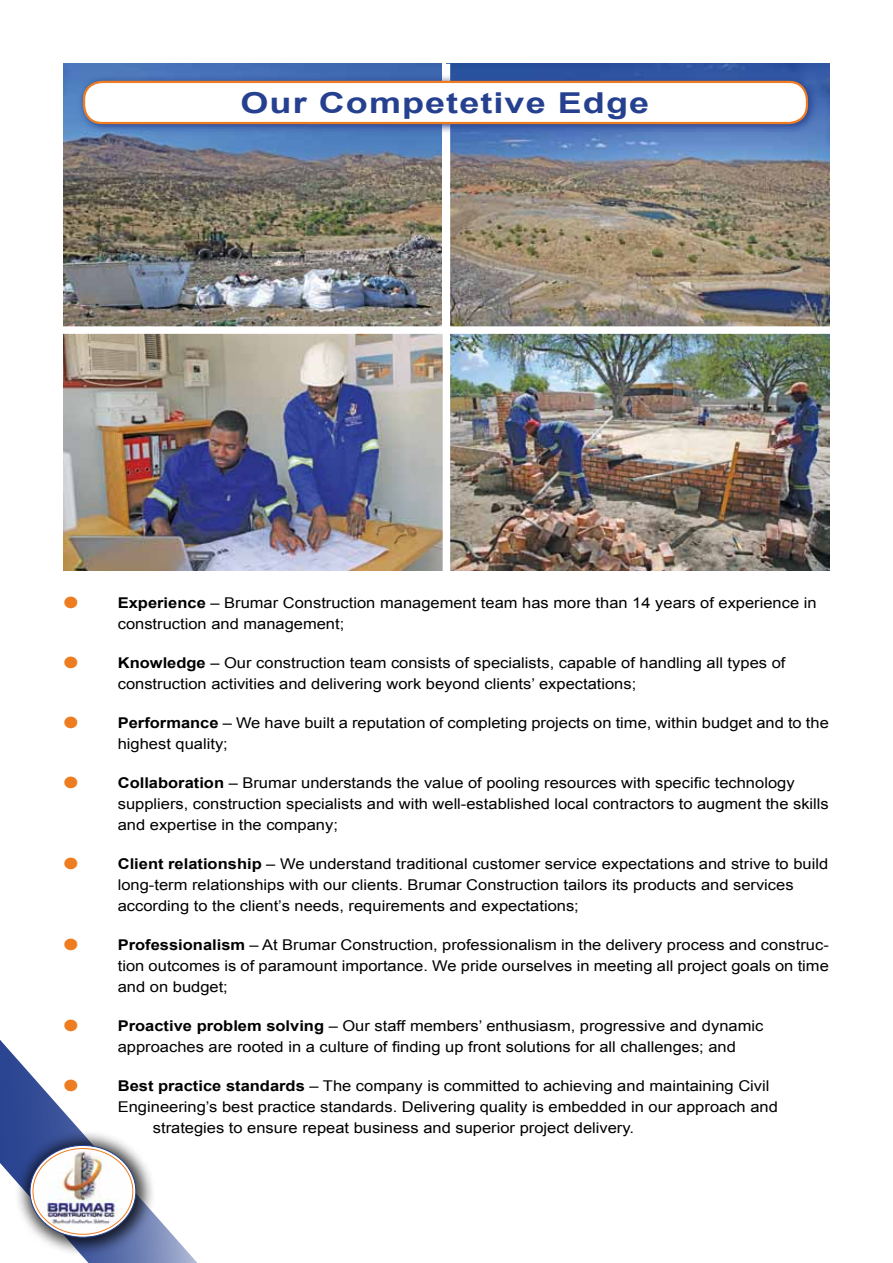
<style>
.page{position:relative;width:893px;height:1263px;background:#fff}
.page>*{position:absolute;margin:0;border:0;box-sizing:border-box;transform-origin:0 0}
.t1{font:700 28.8px "Arial";letter-spacing:.03em;color:#25408f;scale:1.25 1}
.t2{font:16.2px "Zapf Dingbats ITC";color:#ee7d22;scale:1.11 1}
.t3{font:14.85px/21px "Arial";color:#000;scale:1.11 1}
.s1{font-weight:700}
</style>
<div class="page">
<svg style="left:0;top:1040px;width:197px;height:223px"></svg>
<div style="left:14px;top:1129px;width:142px;height:129px;background:#000;opacity:.75"></div>
<svg style="left:30px;top:1145px;width:106px;height:92px"></svg>
<img style="left:33px;top:1148px;width:100px;height:82px">
<img style="left:450px;top:334px;width:379px;height:236px">
<img style="left:450px;top:64px;width:379px;height:262px">
<img style="left:64px;top:64px;width:377px;height:262px">
<img style="left:64px;top:334px;width:379px;height:236px">
<svg style="left:77px;top:75px;width:741px;height:60px;background:#476aad"></svg>
<div style="left:84px;top:82px;width:723px;height:41px;background:#fff;border-radius:18px"></div>
<div style="left:83px;top:81px;width:725px;height:43px;border:2px solid #ee7d22;border-radius:18px"></div>
<h1 class="t1" style="left:240px;top:83px;width:328px">Our Competetive Edge</h1>
<p class="t2" style="left:64px;top:595px;width:14px">●</p>
<p class="t3" style="left:118px;top:593px;width:631px"><span class="s1">Experience</span> – Brumar Construction management team has more than 14 years of experience in construction and management;</p>
<p class="t2" style="left:64px;top:655px;width:14px">●</p>
<p class="t3" style="left:118px;top:653px;width:603px"><span class="s1">Knowledge</span> – Our construction team consists of specialists, capable of handling all types of construction activities and delivering work beyond clients’ expectations;</p>
<p class="t2" style="left:64px;top:715px;width:14px">●</p>
<p class="t3" style="left:118px;top:713px;width:642px"><span class="s1">Performance</span> – We have built a reputation of completing projects on time, within budget and to the highest quality;</p>
<p class="t2" style="left:64px;top:775px;width:14px">●</p>
<p class="t3" style="left:118px;top:773px;width:642px"><span class="s1">Collaboration</span> – Brumar understands the value of pooling resources with specific technology suppliers, construction specialists and with well-established local contractors to augment the skills and expertise in the company;</p>
<p class="t2" style="left:64px;top:856px;width:14px">●</p>
<p class="t3" style="left:118px;top:854px;width:641px"><span class="s1">Client relationship</span> – We understand traditional customer service expectations and strive to build long-term relationships with our clients. Brumar Construction tailors its products and services according to the client’s needs, requirements and expectations;</p>
<p class="t2" style="left:64px;top:937px;width:14px">●</p>
<p class="t3" style="left:118px;top:935px;width:642px;text-align:justify"><span class="s1">Professionalism</span> – At Brumar Construction, professionalism in the delivery process and construc&shy;tion outcomes is of paramount importance. We pride ourselves in meeting all project goals on time and on budget;</p>
<p class="t2" style="left:64px;top:1018px;width:14px">●</p>
<p class="t3" style="left:118px;top:1016px;width:583px"><span class="s1">Proactive problem solving</span> – Our staff members’ enthusiasm, progressive and dynamic approaches are rooted in a culture of finding up front solutions for all challenges; and</p>
<p class="t2" style="left:64px;top:1078px;width:14px">●</p>
<p class="t3" style="left:118px;top:1076px;width:589px"><span class="s1">Best practice standards</span> – The company is committed to achieving and maintaining Civil</p>
<p class="t3" style="left:118px;top:1097px;width:596px">Engineering’s best practice standards. Delivering quality is embedded in our approach and</p>
<p class="t3" style="left:153px;top:1118px;width:435px">strategies to ensure repeat business and superior project delivery.</p>
</div>
